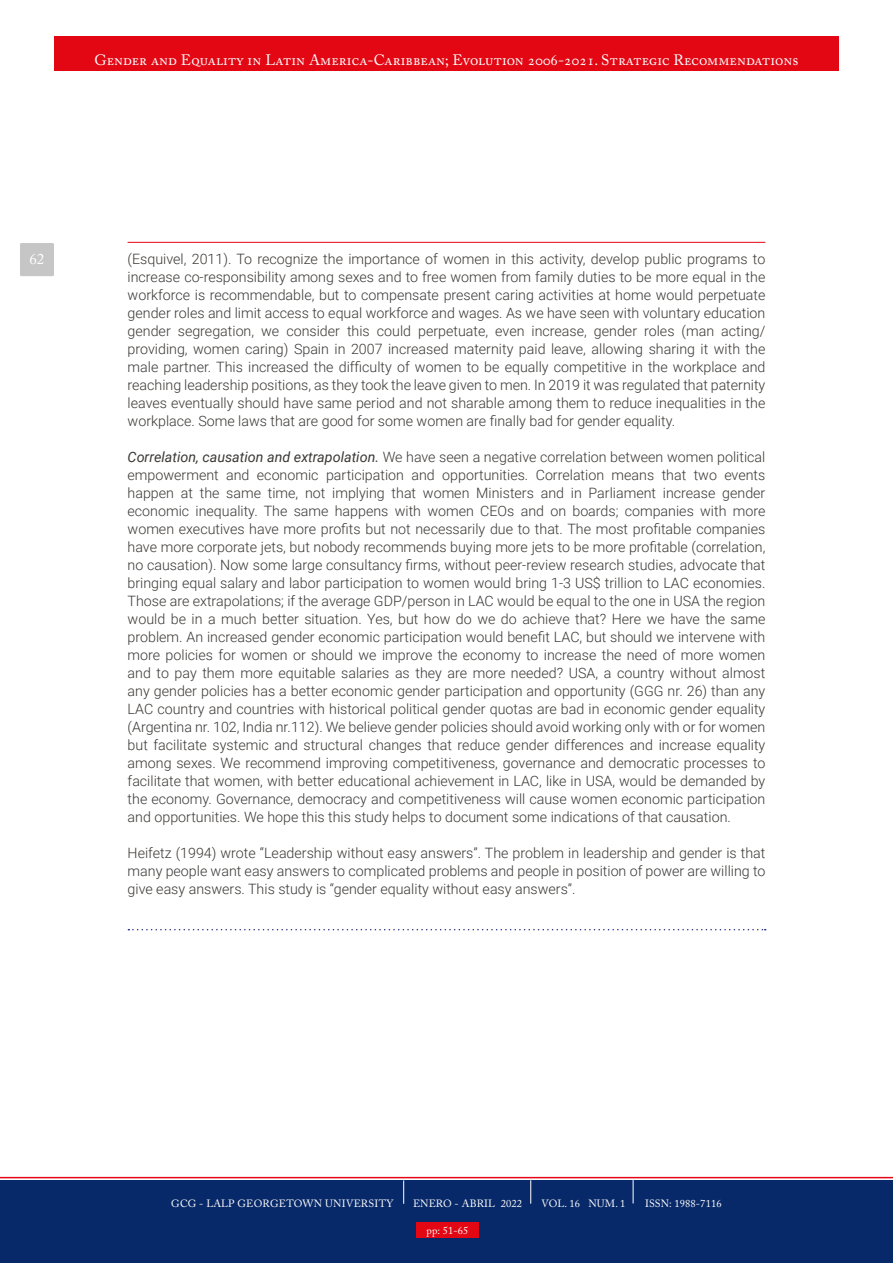
<style>
.page{position:relative;width:893px;height:1263px;background:#fff}
.page>*{position:absolute;margin:0;border:0;box-sizing:border-box;transform-origin:0 0}
.t1{font:15px "Adobe Caslon Pro";letter-spacing:.005em;color:#fff}
.t2{font:300 14.25px/18px "Roboto";color:#3a3835;text-align:justify}
.t3{font:10.5px "Adobe Caslon Pro";letter-spacing:.01em;color:#fff}
.s1{font-weight:400;font-style:italic}
</style>
<div class="page">
<div style="left:54px;top:37px;width:785px;height:34px;background:#e30613"></div>
<div style="left:0;top:1180px;width:893px;height:83px;background:#082969"></div>
<div style="left:20px;top:243px;width:34px;height:33px;background:#c6c6c6;border-radius:2px"></div>
<hr style="left:128px;top:242px;width:637px;height:1px;background:#e30613">
<svg style="left:0;top:1177px;width:893px;height:27px"></svg>
<svg style="left:128px;top:929px;width:638px;height:1px"></svg>
<div style="left:416px;top:1222px;width:63px;height:15px;background:#e30613"></div>
<p class="t1" style="left:94px;top:51px;width:706px">Gender and Equality in Latin America-Caribbean; Evolution 2006-2021. Strategic Recommendations</p>
<p class="t1" style="left:29px;top:250px;width:16px">62</p>
<p class="t2" style="left:128px;top:250px;width:639px">(Esquivel, 2011). To recognize the importance of women in this activity, develop public programs to increase co-responsibility among sexes and to free women from family duties to be more equal in the workforce is recommendable, but to compensate present caring activities at home would perpetuate gender roles and limit access to equal workforce and wages. As we have seen with voluntary education gender segregation, we consider this could perpetuate, even increase, gender roles (man acting/ providing, women caring) Spain in 2007 increased maternity paid leave, allowing sharing it with the male partner. This increased the difficulty of women to be equally competitive in the workplace and reaching leadership positions, as they took the leave given to men. In 2019 it was regulated that paternity leaves eventually should have same period and not sharable among them to reduce inequalities in the workplace. Some laws that are good for some women are finally bad for gender equality.</p>
<p class="t2" style="left:128px;top:448px;width:639px"><span class="s1">Correlation, causation and extrapolation.</span> We have seen a negative correlation between women political empowerment and economic participation and opportunities. Correlation means that two events happen at the same time, not implying that women Ministers and in Parliament increase gender economic inequality. The same happens with women CEOs and on boards; companies with more women executives have more profits but not necessarily due to that. The most profitable companies have more corporate jets, but nobody recommends buying more jets to be more profitable (correlation, no causation). Now some large consultancy firms, without peer-review research studies, advocate that bringing equal salary and labor participation to women would bring 1-3 US$ trillion to LAC economies.<br>Those are extrapolations; if the average GDP/person in LAC would be equal to the one in USA the region would be in a much better situation. Yes, but how do we do achieve that? Here we have the same problem. An increased gender economic participation would benefit LAC, but should we intervene with more policies for women or should we improve the economy to increase the need of more women and to pay them more equitable salaries as they are more needed? USA, a country without almost any gender policies has a better economic gender participation and opportunity (GGG nr. 26) than any LAC country and countries with historical political gender quotas are bad in economic gender equality (Argentina nr. 102, India nr.112). We believe gender policies should avoid working only with or for women but facilitate systemic and structural changes that reduce gender differences and increase equality among sexes. We recommend improving competitiveness, governance and democratic processes to facilitate that women, with better educational achievement in LAC, like in USA, would be demanded by the economy. Governance, democracy and competitiveness will cause women economic participation and opportunities. We hope this this study helps to document some indications of that causation.</p>
<p class="t2" style="left:128px;top:844px;width:639px">Heifetz (1994) wrote “Leadership without easy answers”. The problem in leadership and gender is that many people want easy answers to complicated problems and people in position of power are willing to give easy answers. This study is “gender equality without easy answers”.</p>
<p class="t3" style="left:171px;top:1197px;width:224px">GCG - LALP GEORGETOWN UNIVERSITY</p>
<p class="t3" style="left:413px;top:1197px;width:110px">ENERO - ABRIL 2022</p>
<p class="t3" style="left:542px;top:1197px;width:85px">VOL. 16 NUM. 1</p>
<p class="t3" style="left:645px;top:1197px;width:78px">ISSN: 1988-7116</p>
<p class="t3" style="left:426px;top:1224px;width:43px">pp: 51-65</p>
</div>
